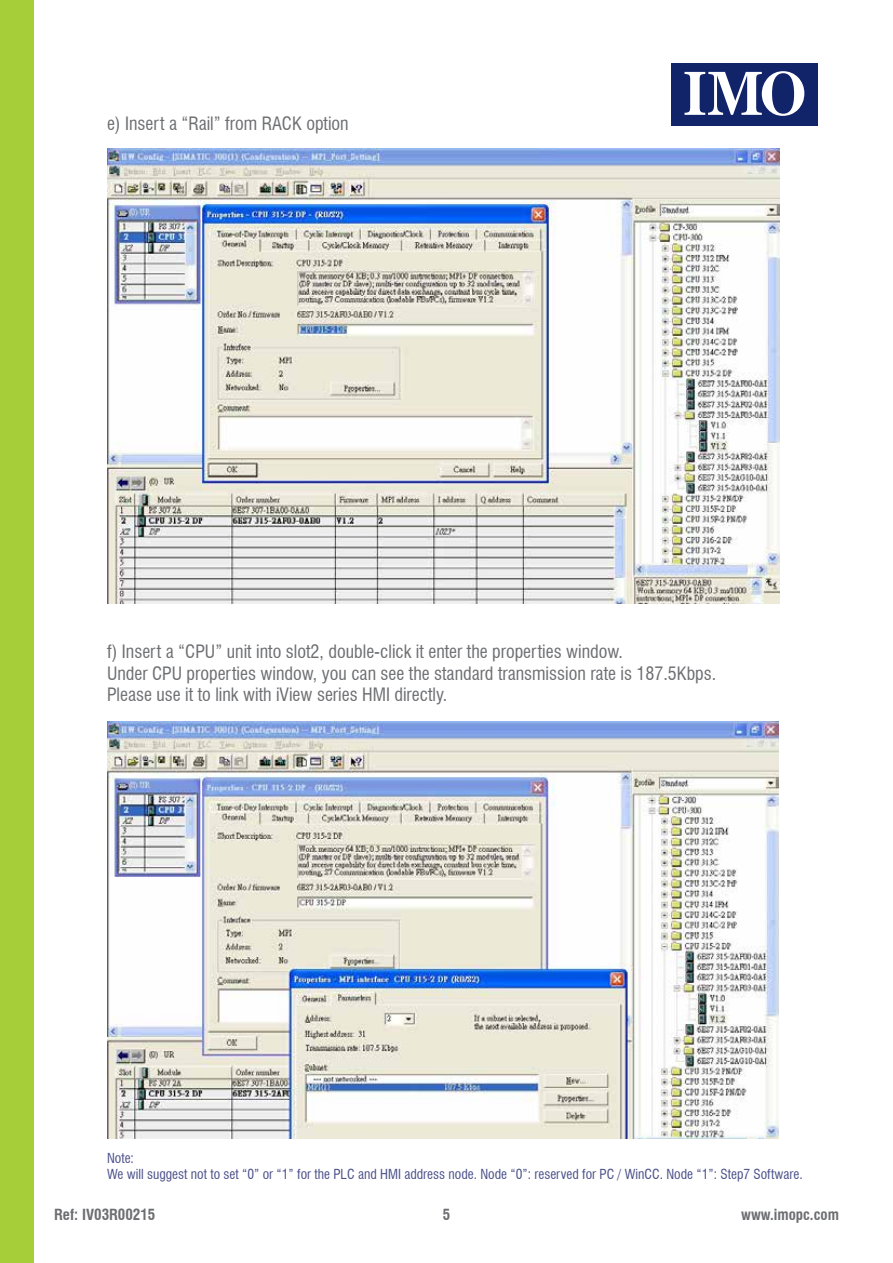
<style>
.page{position:relative;width:893px;height:1263px;background:#fff}
.page>*{position:absolute;margin:0;border:0;box-sizing:border-box;transform-origin:0 0}
.t1{font:condensed 18px/21.6px "Swiss 721 BT";color:#6d6e71}
.t2{font:700 condensed 15px "Swiss 721 BT";color:#6d6e71}
.t3{font:condensed 13.5px/16.2px "Swiss 721 BT";color:#4a5089}
</style>
<div class="page">
<div style="left:671px;top:63px;width:147px;height:63px;background:#112369"></div>
<svg style="left:684px;top:71px;width:120px;height:45px"></svg>
<div style="left:0;top:0;width:34px;height:1263px;background:#a6ce39"></div>
<img style="left:107px;top:148px;width:673px;height:456px">
<img style="left:107px;top:722px;width:672px;height:416px">
<p class="t1" style="left:107px;top:113px;width:243px">e) Insert a “Rail” from RACK option</p>
<p class="t1" style="left:107px;top:641px;width:611px">f) Insert a “CPU” unit into slot2, double-click it enter the properties window.<br>Under CPU properties window, you can see the standard transmission rate is 187.5Kbps.<br>Please use it to link with iView series HMI directly.</p>
<p class="t3" style="left:107px;top:1150px;width:697px">Note:<br>We will suggest not to set “0” or “1” for the PLC and HMI address node. Node “0”: reserved for PC / WinCC. Node “1”: Step7 Software.</p>
<p class="t2" style="left:54px;top:1206px;width:103px">Ref: IV03R00215</p>
<p class="t2" style="left:443px;top:1206px;width:9px">5</p>
<p class="t2" style="left:741px;top:1206px;width:99px">www.imopc.com</p>
</div>
